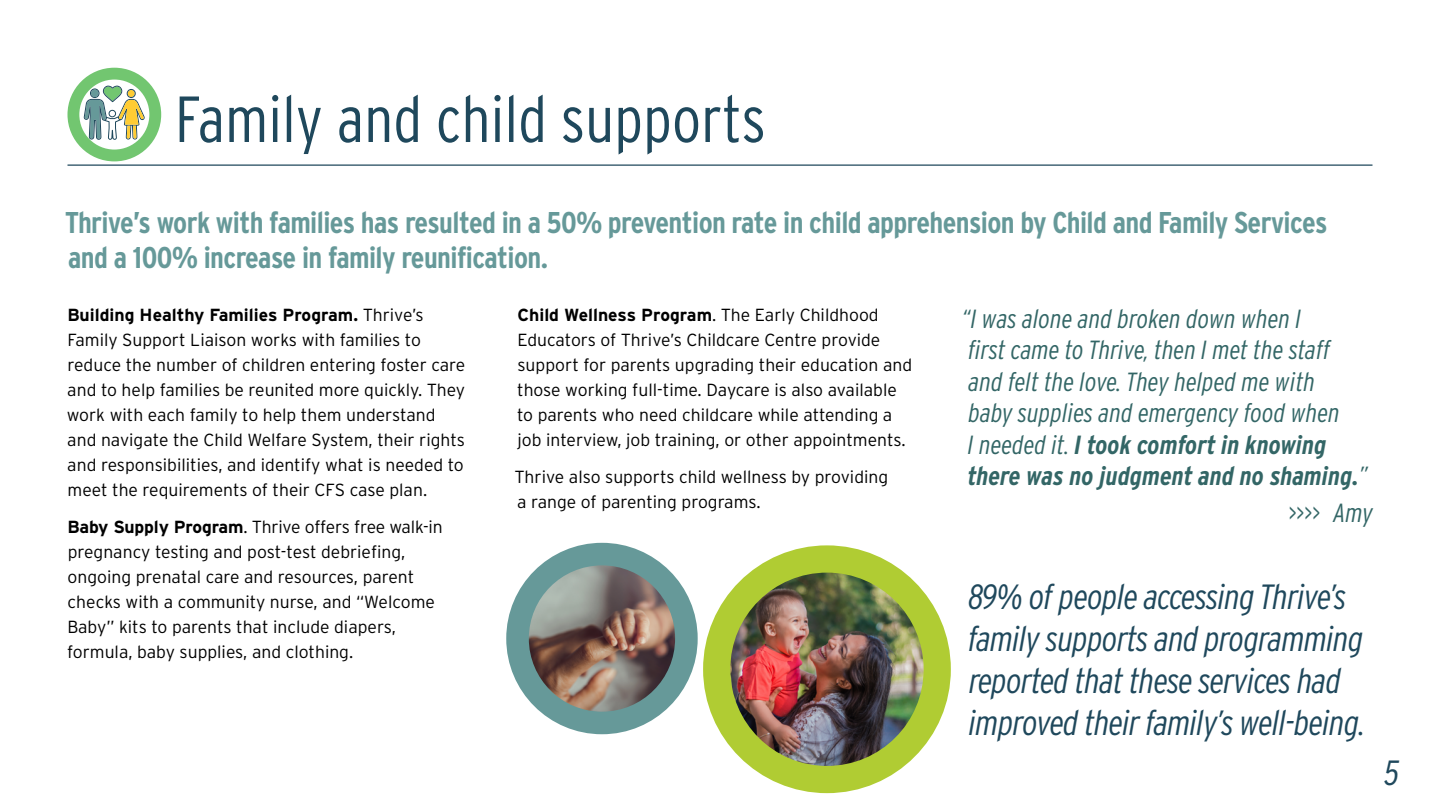
<style>
.page{position:relative;width:1440px;height:810px;background:#fff}
.page>*{position:absolute;margin:0;border:0;box-sizing:border-box;transform-origin:0 0}
.t1{font:300 65px "Interstate Condensed";color:#1f485c}
.Callout_28pt{font:italic 300 35px/42px "Interstate Condensed";letter-spacing:-.02em;color:#1f485c}
.H2_-_Span{font:700 30px/35px "Interstate Condensed";letter-spacing:-.02em;color:#699}
.Intro_and_Outro{font:italic 300 26.25px/31.5px "Interstate Condensed";color:#366}
.Body_Copy_14pt{font:300 17.5px/25px "Interstate";color:#000}
.s1{font-weight:700}
</style>
<div class="page">
<hr style="left:68px;top:164px;width:1304px;height:2px;background:#1f485c">
<img style="left:717px;top:570px;width:220px;height:208px">
<div style="left:703px;top:545px;width:248px;height:248px;border:27px solid #b0cc33;border-radius:50%"></div>
<img style="left:519px;top:560px;width:166px;height:152px">
<div style="left:506px;top:543px;width:192px;height:191px;border:23px solid #699;border-radius:50%"></div>
<svg style="left:73px;top:74px;width:82px;height:81px"></svg>
<svg style="left:84px;top:85px;width:61px;height:55px"></svg>
<div style="left:68px;top:68px;width:93px;height:93px;border:12px solid #72c670;border-radius:50%"></div>
<h1 class="t1" style="left:175px;top:83px;width:592px">Family and child supports</h1>
<p class="H2_-_Span" style="left:65px;top:205px;width:1264px">Thrive’s work with families has resulted in a 50% prevention rate in child apprehension by Child and Family Services and a 100% increase in family reunification.</p>
<p class="Body_Copy_14pt" style="left:67px;top:303px;width:400px"><span class="s1">Building Healthy Families Program.</span> Thrive’s Family Support Liaison works with families to reduce the number of children entering foster care and to help families be reunited more quickly. They work with each family to help them understand and navigate the Child Welfare System, their rights and responsibilities, and identify what is needed to meet the requirements of their CFS case plan.</p>
<p class="Body_Copy_14pt" style="left:67px;top:514px;width:377px"><span class="s1">Baby Supply Program</span>. Thrive offers free walk‑in pregnancy testing and post-test debriefing, ongoing prenatal care and resources, parent checks with a community nurse, and “Welcome Baby” kits to parents that include diapers, formula, baby supplies, and clothing.</p>
<p class="Body_Copy_14pt" style="left:517px;top:303px;width:396px"><span class="s1">Child Wellness Program</span>. The Early Childhood Educators of Thrive’s Childcare Centre provide support for parents upgrading their education and those working full-time. Daycare is also available to parents who need childcare while attending a job interview, job training, or other appointments.</p>
<p class="Body_Copy_14pt" style="left:515px;top:464px;width:375px">Thrive also supports child wellness by providing a range of parenting programs.</p>
<p class="Intro_and_Outro" style="left:962px;top:303px;width:408px">“I was alone and broken down when I<br>first came to Thrive, then I met the staff<br>and felt the love. They helped me with<br>baby supplies and emergency food when<br>I needed it. <span class="s1">I took comfort in knowing there was no judgment and no shaming.</span>”</p>
<p class="Intro_and_Outro" style="left:1289px;top:497px;width:86px">&gt;&gt;&gt;&gt; Amy</p>
<p class="Callout_28pt" style="left:968px;top:576px;width:399px">89% of people accessing Thrive’s family supports and programming reported that these services had improved their family’s well-being.</p>
<h2 class="Callout_28pt" style="left:1384px;top:752px;width:16px">5</h2>
</div>
